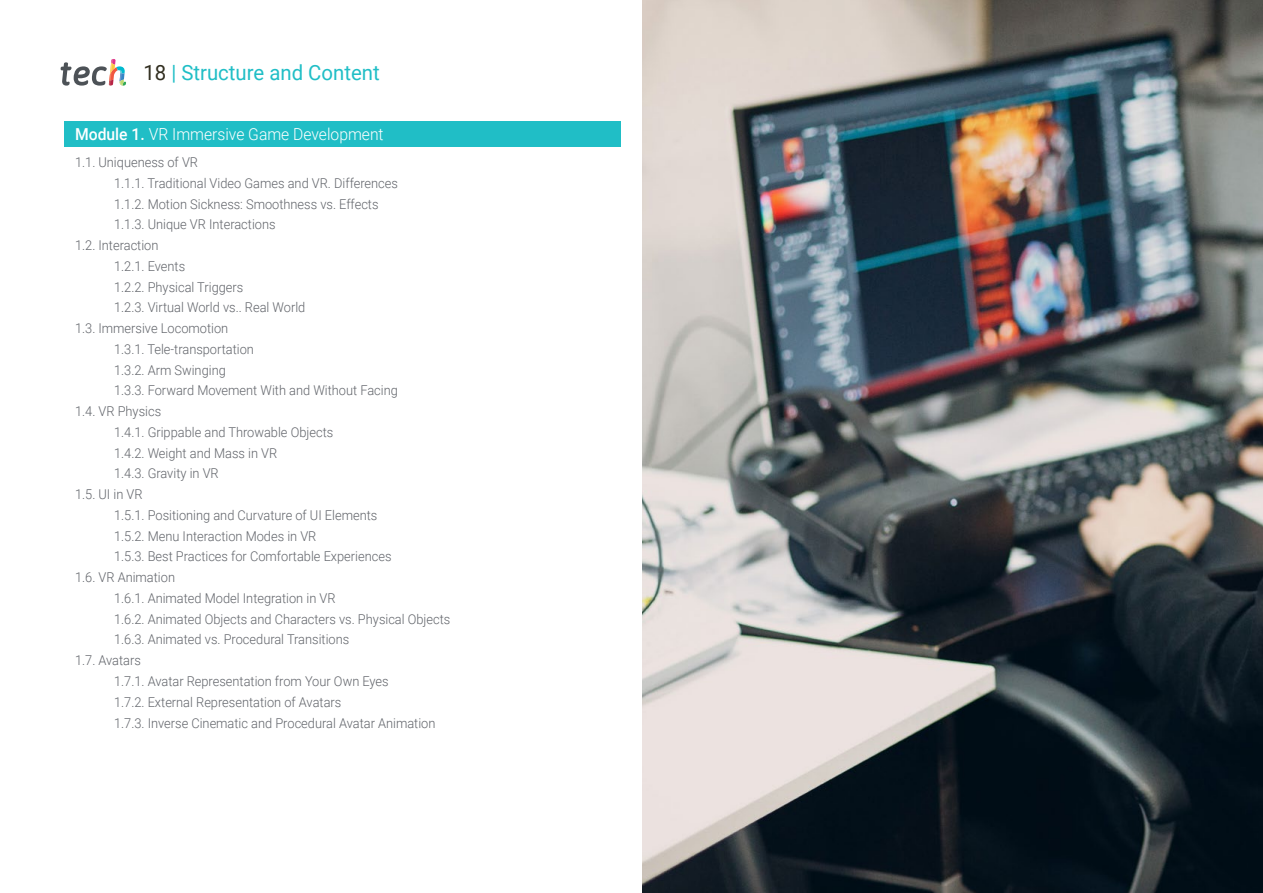
<style>
.page{position:relative;width:1263px;height:893px;background:#fff}
.page>*{position:absolute;margin:0;border:0;box-sizing:border-box;transform-origin:0 0}
.t1{font:21px "Roboto";color:#20bec6}
.t2{font:300 16.5px "Roboto";color:#fff;scale:.95 1}
.t3{font:300 13.5px "Roboto";color:#61646a;scale:.95 1}
.s1{color:#312e20}
.s2{font-weight:500}
</style>
<div class="page">
<div style="left:64px;top:121px;width:557px;height:25px;background:#20bec6"></div>
<svg style="left:61px;top:59px;width:65px;height:27px"></svg>
<img style="left:642px;top:0;width:621px;height:893px">
<h1 class="t1" style="left:144px;top:57px;width:238px"><span class="s1">18</span> | Structure and Content</h1>
<p class="t2" style="left:75px;top:123px;width:326px"><span class="s2">Module 1.</span> VR Immersive Game Development</p>
<p class="t3" style="left:75px;top:153px;width:131px">1.1. Uniqueness of VR</p>
<p class="t3" style="left:114px;top:174px;width:300px">1.1.1. Traditional Video Games and VR. Differences</p>
<p class="t3" style="left:114px;top:194px;width:280px">1.1.2. Motion Sickness: Smoothness vs. Effects</p>
<p class="t3" style="left:114px;top:215px;width:172px">1.1.3. Unique VR Interactions</p>
<p class="t3" style="left:75px;top:236px;width:89px">1.2. Interaction</p>
<p class="t3" style="left:114px;top:257px;width:76px">1.2.1. Events</p>
<p class="t3" style="left:114px;top:277px;width:138px">1.2.2. Physical Triggers</p>
<p class="t3" style="left:114px;top:298px;width:203px">1.2.3. Virtual World vs.. Real World</p>
<p class="t3" style="left:75px;top:319px;width:163px">1.3. Immersive Locomotion</p>
<p class="t3" style="left:114px;top:340px;width:149px">1.3.1. Tele-transportation</p>
<p class="t3" style="left:114px;top:360px;width:119px">1.3.2. Arm Swinging</p>
<p class="t3" style="left:114px;top:381px;width:300px">1.3.3. Forward Movement With and Without Facing</p>
<p class="t3" style="left:75px;top:402px;width:92px">1.4. VR Physics</p>
<p class="t3" style="left:114px;top:423px;width:232px">1.4.1. Grippable and Throwable Objects</p>
<p class="t3" style="left:114px;top:443px;width:173px">1.4.2. Weight and Mass in VR</p>
<p class="t3" style="left:114px;top:464px;width:112px">1.4.3. Gravity in VR</p>
<p class="t3" style="left:75px;top:485px;width:73px">1.5. UI in VR</p>
<p class="t3" style="left:114px;top:506px;width:279px">1.5.1. Positioning and Curvature of UI Elements</p>
<p class="t3" style="left:114px;top:526px;width:215px">1.5.2. Menu Interaction Modes in VR</p>
<p class="t3" style="left:114px;top:547px;width:294px">1.5.3. Best Practices for Comfortable Experiences</p>
<p class="t3" style="left:75px;top:568px;width:107px">1.6. VR Animation</p>
<p class="t3" style="left:114px;top:589px;width:235px">1.6.1. Animated Model Integration in VR</p>
<p class="t3" style="left:114px;top:609px;width:356px">1.6.2. Animated Objects and Characters vs. Physical Objects</p>
<p class="t3" style="left:114px;top:630px;width:249px">1.6.3. Animated vs. Procedural Transitions</p>
<p class="t3" style="left:75px;top:651px;width:71px">1.7. Avatars</p>
<p class="t3" style="left:114px;top:672px;width:291px">1.7.1. Avatar Representation from Your Own Eyes</p>
<p class="t3" style="left:114px;top:692px;width:241px">1.7.2. External Representation of Avatars</p>
<p class="t3" style="left:114px;top:713px;width:340px">1.7.3. Inverse Cinematic and Procedural Avatar Animation</p>
</div>
